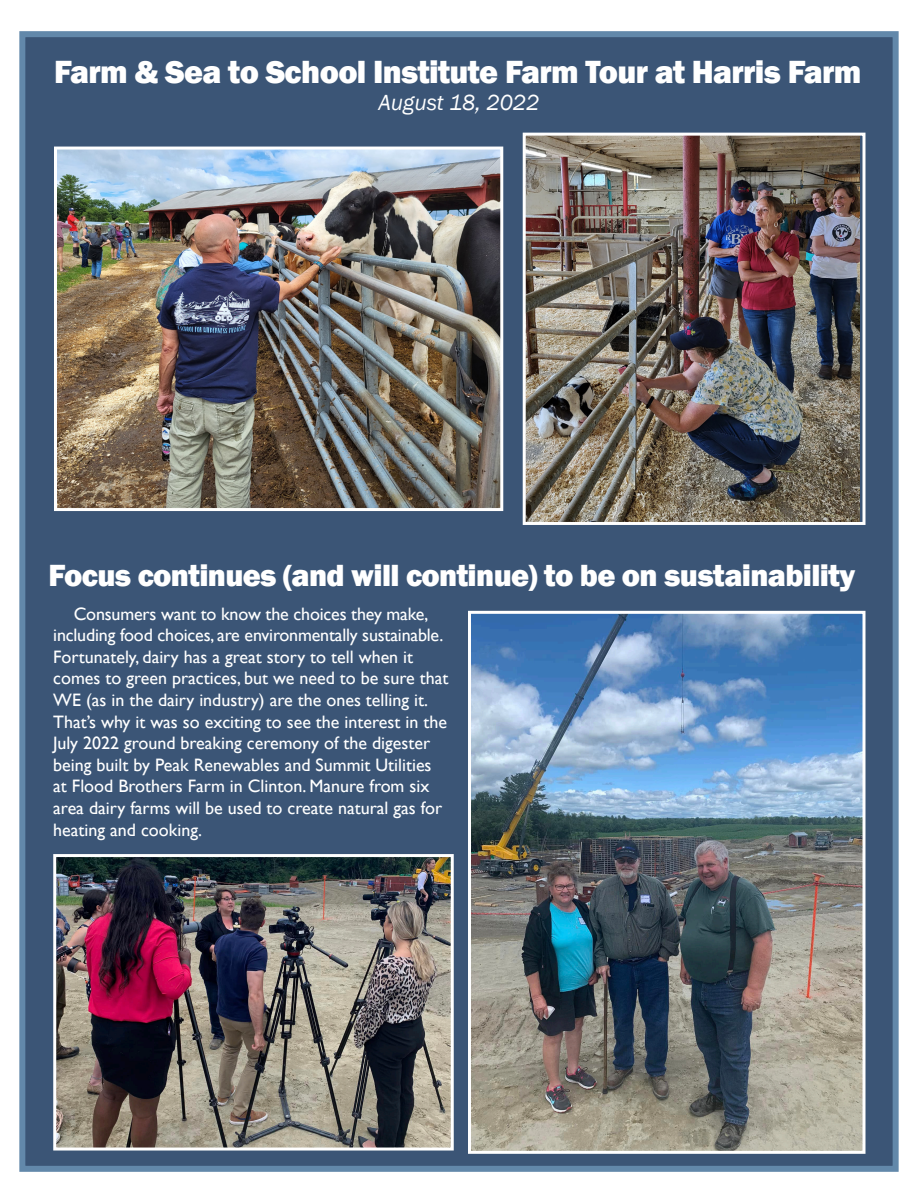
<style>
.page{position:relative;width:918px;height:1188px;background:#fff}
.page>*{position:absolute;margin:0;border:0;box-sizing:border-box;transform-origin:0 0}
.t1{font:800 33px "Franklin Gothic";letter-spacing:-.02em;color:#fff}
.t2{font:800 31.5px "Franklin Gothic";letter-spacing:-.02em;color:#fff}
.t3{font:italic 22.5px "Franklin Gothic";color:#fff}
.t4{font:18px/21.6px "Gill Sans";color:#fff}
</style>
<div class="page">
<div style="left:19px;top:31px;width:880px;height:1141px;background:#3b5576;border:6px solid #6288aa"></div>
<img style="left:57px;top:858px;width:393px;height:289px">
<div style="left:53px;top:854px;width:401px;height:297px;border:3px solid #fff"></div>
<img style="left:472px;top:615px;width:390px;height:535px">
<div style="left:468px;top:611px;width:398px;height:543px;border:3px solid #fff"></div>
<img style="left:58px;top:151px;width:441px;height:356px">
<div style="left:54px;top:147px;width:449px;height:364px;border:3px solid #fff"></div>
<img style="left:527px;top:137px;width:333px;height:384px">
<div style="left:523px;top:133px;width:343px;height:392px;border:3px solid #fff"></div>
<p class="t1" style="left:54px;top:50px;width:809px">Farm &amp; Sea to School Institute Farm Tour at Harris Farm</p>
<p class="t3" style="left:379px;top:88px;width:162px">August 18, 2022</p>
<p class="t2" style="left:49px;top:555px;width:808px">Focus continues (and will continue) to be on sustainability</p>
<p class="t4" style="left:53px;top:603px;width:397px;text-indent:20px">Consumers want to know the choices they make, including food choices, are environmentally sustainable.<br>Fortunately, dairy has a great story to tell when it comes to green practices, but we need to be sure that WE (as in the dairy industry) are the ones telling it.<br>That’s why it was so exciting to see the interest in the July 2022 ground breaking ceremony of the digester being built by Peak Renewables and Summit Utilities at Flood Brothers Farm in Clinton. Manure from six area dairy farms will be used to create natural gas for heating and cooking.</p>
</div>
